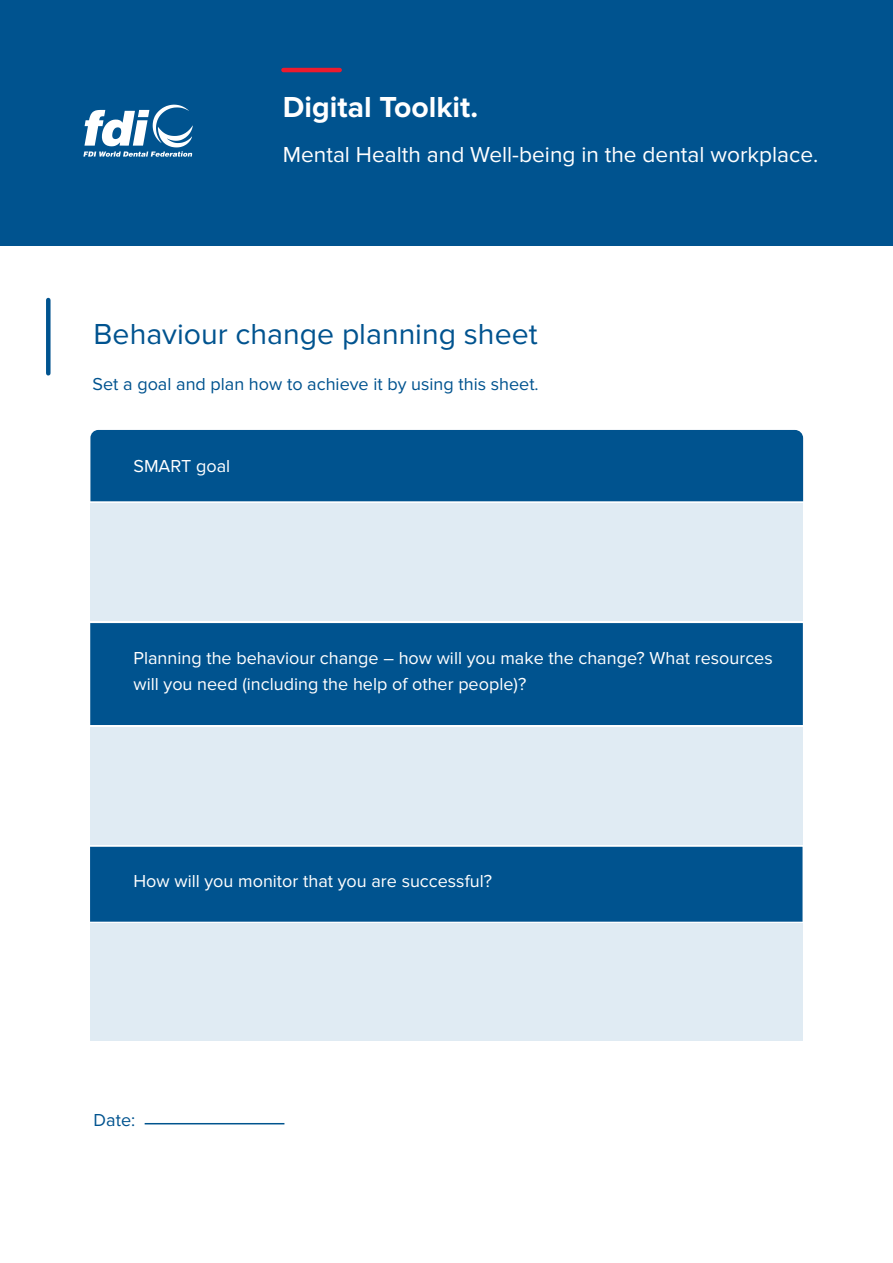
<style>
.page{position:relative;width:893px;height:1263px;background:#fff}
.page>*{position:absolute;margin:0;border:0;box-sizing:border-box;transform-origin:0 0}
.t1{font:30px "Proxima Nova";color:#00538f}
.t2{font:700 30px "Proxima Nova";color:#fff}
.t3{font:22.5px "Proxima Nova";color:#fff}
.t4{font:18px/25.7px "Proxima Nova";color:#fff}
.t5{font:18px "Proxima Nova";color:#00538f}
</style>
<div class="page">
<div style="left:46px;top:300px;width:5px;height:73px;background:#00538f"></div>
<div style="left:90px;top:430px;width:713px;height:71px;background:#00538f"></div>
<div style="left:90px;top:623px;width:713px;height:102px;background:#00538f"></div>
<div style="left:90px;top:504px;width:713px;height:117px;background:#e0ebf3"></div>
<div style="left:90px;top:847px;width:712px;height:75px;background:#00538f"></div>
<div style="left:90px;top:727px;width:713px;height:118px;background:#e0ebf3"></div>
<div style="left:90px;top:923px;width:712px;height:118px;background:#e0ebf3"></div>
<hr style="left:145px;top:1123px;width:139px;height:1px;background:#00548e">
<div style="left:0;top:0;width:893px;height:245px;background:#00538f"></div>
<hr style="left:283px;top:68px;width:57px;height:4px;background:#ed1b2e">
<svg style="left:83px;top:105px;width:110px;height:52px"></svg>
<h1 class="t2" style="left:283px;top:90px;width:197px">Digital Toolkit.</h1>
<p class="t3" style="left:283px;top:141px;width:537px">Mental Health and Well-being in the dental workplace.</p>
<h1 class="t1" style="left:94px;top:317px;width:445px">Behaviour change planning sheet</h1>
<p class="t5" style="left:93px;top:373px;width:448px">Set a goal and plan how to achieve it by using this sheet.</p>
<p class="t4" style="left:133px;top:453px;width:98px">SMART goal</p>
<p class="t4" style="left:133px;top:645px;width:641px">Planning the behaviour change – how will you make the change? What resources will you need (including the help of other people)?</p>
<p class="t4" style="left:133px;top:869px;width:360px">How will you monitor that you are successful?</p>
<p class="t5" style="left:94px;top:1110px;width:43px">Date:</p>
</div>
